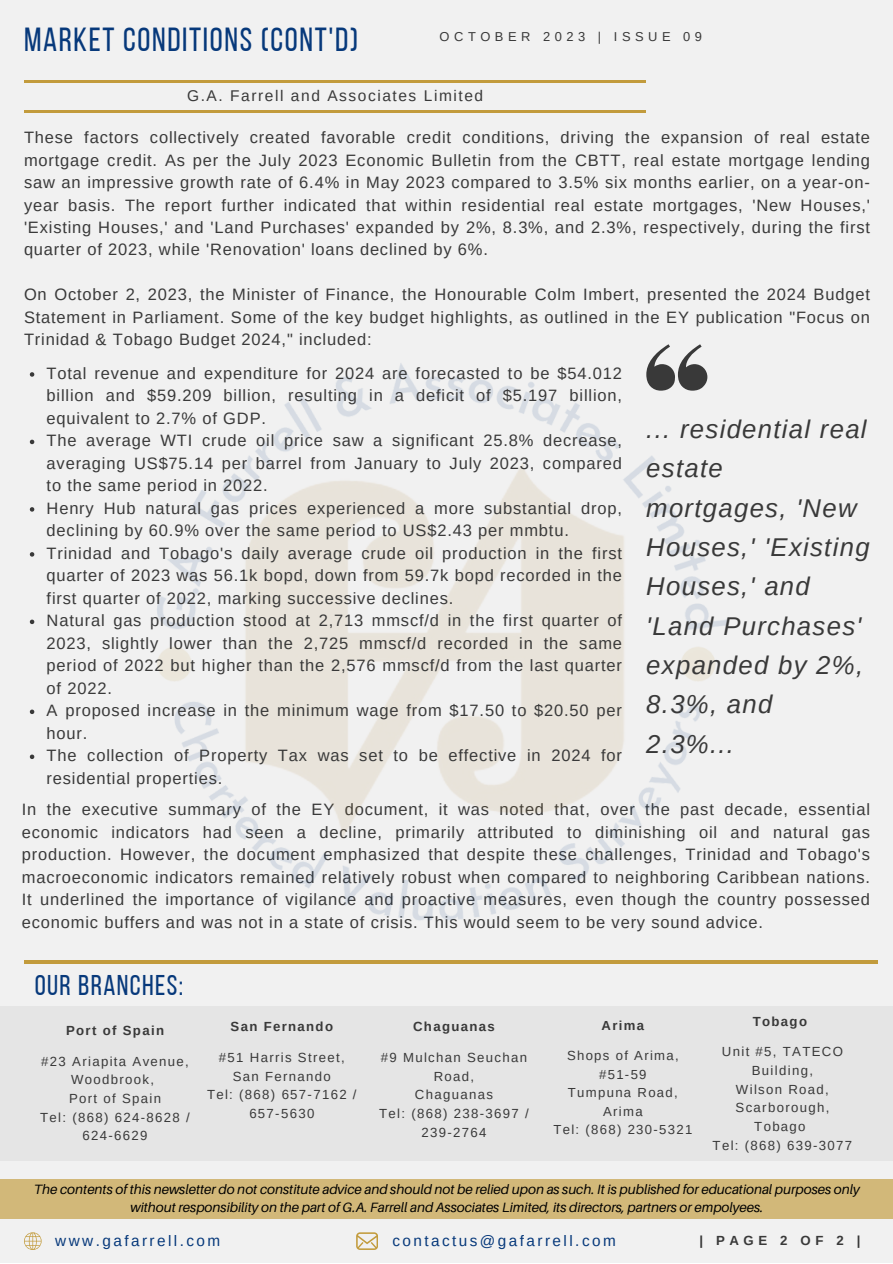
<style>
.page{position:relative;width:893px;height:1264px;background:#fff}
.page>*{position:absolute;margin:0;border:0;box-sizing:border-box;transform-origin:0 0}
.t1{font:33.3px "Bebas Neue";letter-spacing:.05em;color:#07397b}
.t2{font:28.5px "Bebas Neue";letter-spacing:.05em;color:#07397b}
.t3{font:italic 25.65px/39.3px "Arimo";letter-spacing:.05em;color:#393939}
.t4{font:16.5px/22.5px "Arimo";letter-spacing:.05em;color:#393939;text-align:justify}
.t5{font:15.45px "Arimo";letter-spacing:.1em;color:#393939}
.t6{font:15.3px "Arimo";letter-spacing:.16em;color:#07397b}
.t7{font:italic 13.5px/18px "Aileron";color:#000;text-align:center}
.t8{font:13.2px/18.8px "Arimo";letter-spacing:.1em;color:#393939;text-align:center}
.t9{font:700 13.2px "Arimo";letter-spacing:.1em;color:#393939}
.t10{font:700 13.2px "Arimo";letter-spacing:.35em;color:#393939}
.t11{font:13.05px/18.6px "Arimo";letter-spacing:.1em;color:#393939;text-align:center}
.t12{font:700 13.05px "Arimo";letter-spacing:.1em;color:#393939}
.t13{font:12.9px "Arimo";letter-spacing:.35em;color:#393939}
</style>
<div class="page">
<div style="left:0;top:0;width:892px;height:1262px;background:#f1f1f1"></div>
<div style="left:0;top:1179px;width:892px;height:39px;background:#d2b879"></div>
<img style="left:157px;top:363px;width:571px;height:558px">
<hr style="left:24px;top:960px;width:853px;height:3px;background:#c29b3c">
<svg style="left:24px;top:1232px;width:17px;height:17px"></svg>
<svg style="left:356px;top:1232px;width:22px;height:17px"></svg>
<hr style="left:24px;top:80px;width:622px;height:3px;background:#c29b3c">
<hr style="left:24px;top:110px;width:622px;height:3px;background:#c29b3c">
<div style="left:0;top:1006px;width:892px;height:154px;background:#e5e5e5"></div>
<svg style="left:30px;top:372px;width:4px;height:5px"></svg>
<svg style="left:30px;top:439px;width:4px;height:5px"></svg>
<svg style="left:30px;top:507px;width:4px;height:4px"></svg>
<svg style="left:30px;top:552px;width:4px;height:4px"></svg>
<svg style="left:30px;top:619px;width:4px;height:5px"></svg>
<svg style="left:30px;top:709px;width:4px;height:5px"></svg>
<svg style="left:30px;top:754px;width:4px;height:5px"></svg>
<svg style="left:646px;top:344px;width:61px;height:46px"></svg>
<p class="t1" style="left:24px;top:26px;width:335px">MARKET CONDITIONS (CONT'D)</p>
<p class="t13" style="left:439px;top:29px;width:264px">OCTOBER 2023 | ISSUE 09</p>
<p class="t5" style="left:187px;top:87px;width:297px">G.A. Farrell and Associates Limited</p>
<p class="t4" style="left:24px;top:126px;width:847px">These factors collectively created favorable credit conditions, driving the expansion of real estate mortgage credit. As per the July 2023 Economic Bulletin from the CBTT, real estate mortgage lending saw an impressive growth rate of 6.4% in May 2023 compared to 3.5% six months earlier, on a year-on&shy;year basis. The report further indicated that within residential real estate mortgages, 'New Houses,' 'Existing Houses,' and 'Land Purchases' expanded by 2%, 8.3%, and 2.3%, respectively, during the first quarter of 2023, while 'Renovation' loans declined by 6%.</p>
<p class="t4" style="left:24px;top:283px;width:847px">On October 2, 2023, the Minister of Finance, the Honourable Colm Imbert, presented the 2024 Budget Statement in Parliament. Some of the key budget highlights, as outlined in the EY publication "Focus on Trinidad &amp; Tobago Budget 2024," included:</p>
<p class="t4" style="left:47px;top:362px;width:577px">Total revenue and expenditure for 2024 are forecasted to be $54.012 billion and $59.209 billion, resulting in a deficit of $5.197 billion, equivalent to 2.7% of GDP.</p>
<p class="t4" style="left:47px;top:429px;width:577px">The average WTI crude oil price saw a significant 25.8% decrease, averaging US$75.14 per barrel from January to July 2023, compared to the same period in 2022.</p>
<p class="t4" style="left:47px;top:497px;width:577px">Henry Hub natural gas prices experienced a more substantial drop, declining by 60.9% over the same period to US$2.43 per mmbtu.</p>
<p class="t4" style="left:47px;top:542px;width:577px">Trinidad and Tobago's daily average crude oil production in the first quarter of 2023 was 56.1k bopd, down from 59.7k bopd recorded in the first quarter of 2022, marking successive declines.</p>
<p class="t4" style="left:47px;top:609px;width:577px">Natural gas production stood at 2,713 mmscf/d in the first quarter of 2023, slightly lower than the 2,725 mmscf/d recorded in the same period of 2022 but higher than the 2,576 mmscf/d from the last quarter of 2022.</p>
<p class="t4" style="left:47px;top:699px;width:577px">A proposed increase in the minimum wage from $17.50 to $20.50 per hour.</p>
<p class="t4" style="left:47px;top:744px;width:577px">The collection of Property Tax was set to be effective in 2024 for residential properties.</p>
<p class="t3" style="left:646px;top:409px;width:225px">... residential real estate<br>mortgages, 'New<br>Houses,' 'Existing<br>Houses,' and 'Land Purchases' expanded by 2%,<br>8.3%, and<br>2.3%...</p>
<p class="t4" style="left:22px;top:798px;width:849px">In the executive summary of the EY document, it was noted that, over the past decade, essential economic indicators had seen a decline, primarily attributed to diminishing oil and natural gas production. However, the document emphasized that despite these challenges, Trinidad and Tobago's macroeconomic indicators remained relatively robust when compared to neighboring Caribbean nations.<br>It underlined the importance of vigilance and proactive measures, even though the country possessed economic buffers and was not in a state of crisis. This would seem to be very sound advice.</p>
<p class="t2" style="left:35px;top:973px;width:150px">OUR BRANCHES:</p>
<p class="t9" style="left:66px;top:1022px;width:99px">Port of Spain</p>
<p class="t8" style="left:41px;top:1051px;width:149px">#23 Ariapita Avenue,</p>
<p class="t8" style="left:71px;top:1070px;width:84px">Woodbrook,</p>
<p class="t8" style="left:69px;top:1089px;width:94px">Port of Spain</p>
<p class="t8" style="left:40px;top:1107px;width:151px">Tel: (868) 624-8628 /<br>624-6629</p>
<p class="t9" style="left:230px;top:1019px;width:104px">San Fernando</p>
<p class="t8" style="left:219px;top:1048px;width:127px">#51 Harris Street,</p>
<p class="t8" style="left:233px;top:1066px;width:100px">San Fernando</p>
<p class="t8" style="left:207px;top:1085px;width:151px">Tel: (868) 657-7162 /<br>657-5630</p>
<p class="t9" style="left:413px;top:1019px;width:83px">Chaguanas</p>
<p class="t8" style="left:381px;top:1048px;width:148px">#9 Mulchan Seuchan<br>Road,</p>
<p class="t8" style="left:415px;top:1085px;width:80px">Chaguanas</p>
<p class="t8" style="left:379px;top:1104px;width:151px">Tel: (868) 238-3697 /<br>239-2764</p>
<p class="t12" style="left:601px;top:1017px;width:44px">Arima</p>
<p class="t11" style="left:567px;top:1046px;width:113px">Shops of Arima, #51-59</p>
<p class="t11" style="left:568px;top:1083px;width:111px">Tumpuna Road,<br>Arima</p>
<p class="t11" style="left:553px;top:1120px;width:140px">Tel: (868) 230-5321</p>
<p class="t9" style="left:752px;top:1013px;width:56px">Tobago</p>
<p class="t8" style="left:721px;top:1042px;width:123px">Unit #5, TATECO<br>Building,</p>
<p class="t8" style="left:735px;top:1079px;width:95px;text-align:left">Wilson Road,<br>Scarborough,</p>
<p class="t8" style="left:754px;top:1117px;width:53px">Tobago</p>
<p class="t8" style="left:712px;top:1135px;width:141px">Tel: (868) 639-3077</p>
<p class="t7" style="left:34px;top:1180px;width:827px">The contents of this newsletter do not constitute advice and should not be relied upon as such. It is published for educational purposes only without responsibility on the part of G.A. Farrell and Associates Limited, its directors, partners or empolyees.</p>
<p class="t6" style="left:55px;top:1231px;width:166px">www.gafarrell.com</p>
<p class="t6" style="left:392px;top:1231px;width:225px">contactus@gafarrell.com</p>
<p class="t10" style="left:699px;top:1232px;width:163px">|PAGE2OF2|</p>
</div>
